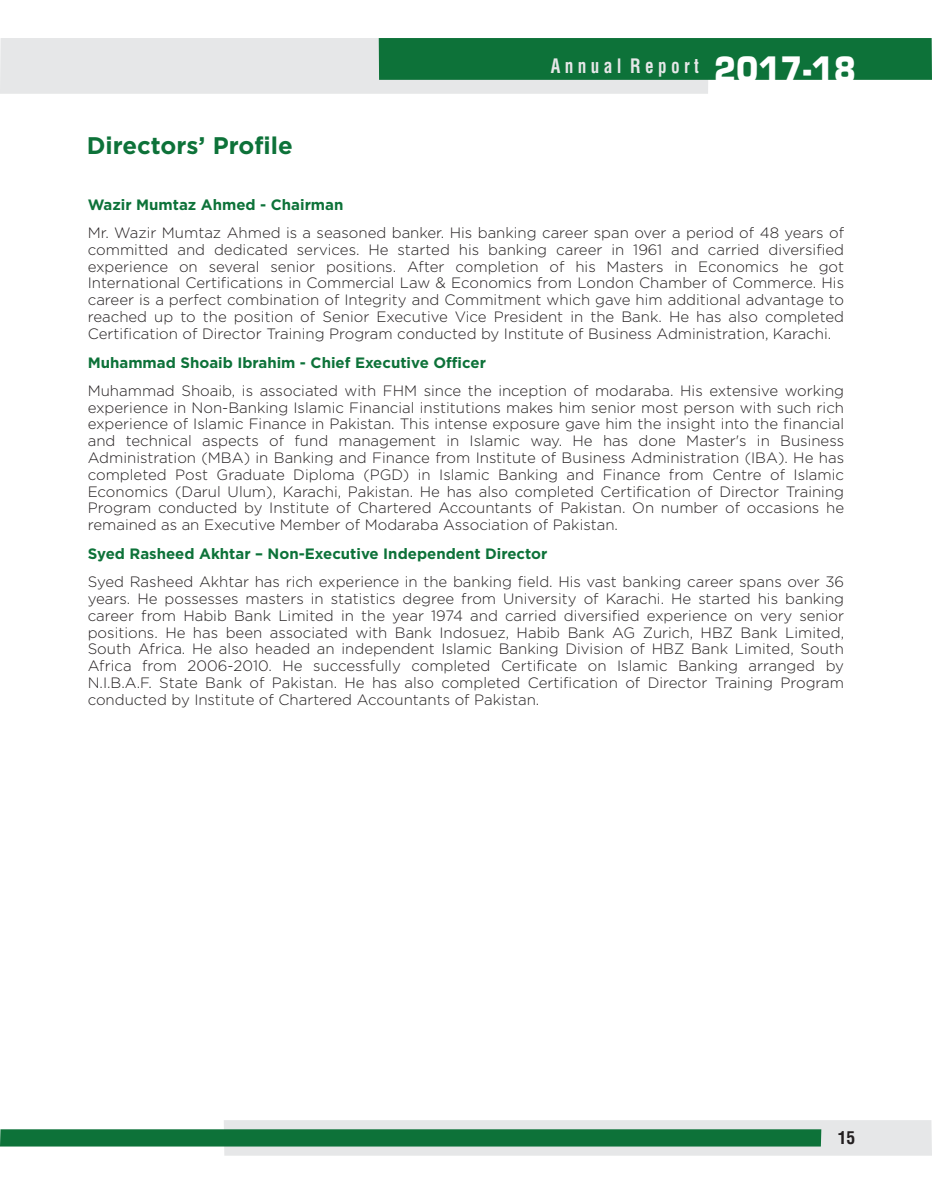
<style>
.page{position:relative;width:932px;height:1202px;background:#fff}
.page>*{position:absolute;margin:0;border:0;box-sizing:border-box;transform-origin:0 0}
.t1{font:700 24px "Gotham";color:#0d7239}
.t2{font:19.35px "Switzerland Condensed";letter-spacing:.25em;color:#e6e7e8;scale:.89 1}
.t3{font:17.25px "Switzerland Condensed";color:#231f20}
.t4{font:300 15px/16.8px "Gotham";color:#231f20;text-align:justify}
.t5{font:700 15px "Gotham";color:#0d7239}
.s1{font-family:"Eurostile Black DTC";font-size:38.4px;color:#fff}
</style>
<div class="page">
<div style="left:0;top:38px;width:708px;height:56px;background:#e6e7e8"></div>
<div style="left:379px;top:38px;width:553px;height:42px;background:#0d7239"></div>
<svg style="left:0;top:1120px;width:932px;height:35px;background:#8ab79e"></svg>
<h1 class="t1" style="left:87px;top:136px;width:207px">Directors’ Profile</h1>
<p class="t2" style="left:551px;top:54px;width:344px">Annual Report <span class="s1">2017-18</span></p>
<p class="t5" style="left:88px;top:199px;width:257px">Wazir Mumtaz Ahmed - Chairman</p>
<p class="t4" style="left:88px;top:224px;width:758px">Mr. Wazir Mumtaz Ahmed is a seasoned banker. His banking career span over a period of 48 years of committed and dedicated services. He started his banking career in 1961 and carried diversified experience on several senior positions. After completion of his Masters in Economics he got International Certifications in Commercial Law &amp; Economics from London Chamber of Commerce. His career is a perfect combination of Integrity and Commitment which gave him additional advantage to reached up to the position of Senior Executive Vice President in the Bank. He has also completed Certification of Director Training Program conducted by Institute of Business Administration, Karachi.</p>
<p class="t5" style="left:88px;top:357px;width:400px">Muhammad Shoaib Ibrahim - Chief Executive Officer</p>
<p class="t4" style="left:88px;top:382px;width:758px">Muhammad Shoaib, is associated with FHM since the inception of modaraba. His extensive working experience in Non-Banking Islamic Financial institutions makes him senior most person with such rich experience of Islamic Finance in Pakistan. This intense exposure gave him the insight into the financial and technical aspects of fund management in Islamic way. He has done Master's in Business Administration (MBA) in Banking and Finance from Institute of Business Administration (IBA). He has completed Post Graduate Diploma (PGD) in Islamic Banking and Finance from Centre of Islamic Economics (Darul Ulum), Karachi, Pakistan. He has also completed Certification of Director Training Program conducted by Institute of Chartered Accountants of Pakistan. On number of occasions he remained as an Executive Member of Modaraba Association of Pakistan.</p>
<p class="t5" style="left:88px;top:548px;width:461px">Syed Rasheed Akhtar – Non-Executive Independent Director</p>
<p class="t4" style="left:88px;top:573px;width:758px">Syed Rasheed Akhtar has rich experience in the banking field. His vast banking career spans over 36 years. He possesses masters in statistics degree from University of Karachi. He started his banking career from Habib Bank Limited in the year 1974 and carried diversified experience on very senior positions. He has been associated with Bank Indosuez, Habib Bank AG Zurich, HBZ Bank Limited, South Africa. He also headed an independent Islamic Banking Division of HBZ Bank Limited, South Africa from 2006-2010. He successfully completed Certificate on Islamic Banking arranged by N.I.B.A.F. State Bank of Pakistan. He has also completed Certification of Director Training Program conducted by Institute of Chartered Accountants of Pakistan.</p>
<p class="t3" style="left:837px;top:1127px;width:19px">15</p>
</div>
